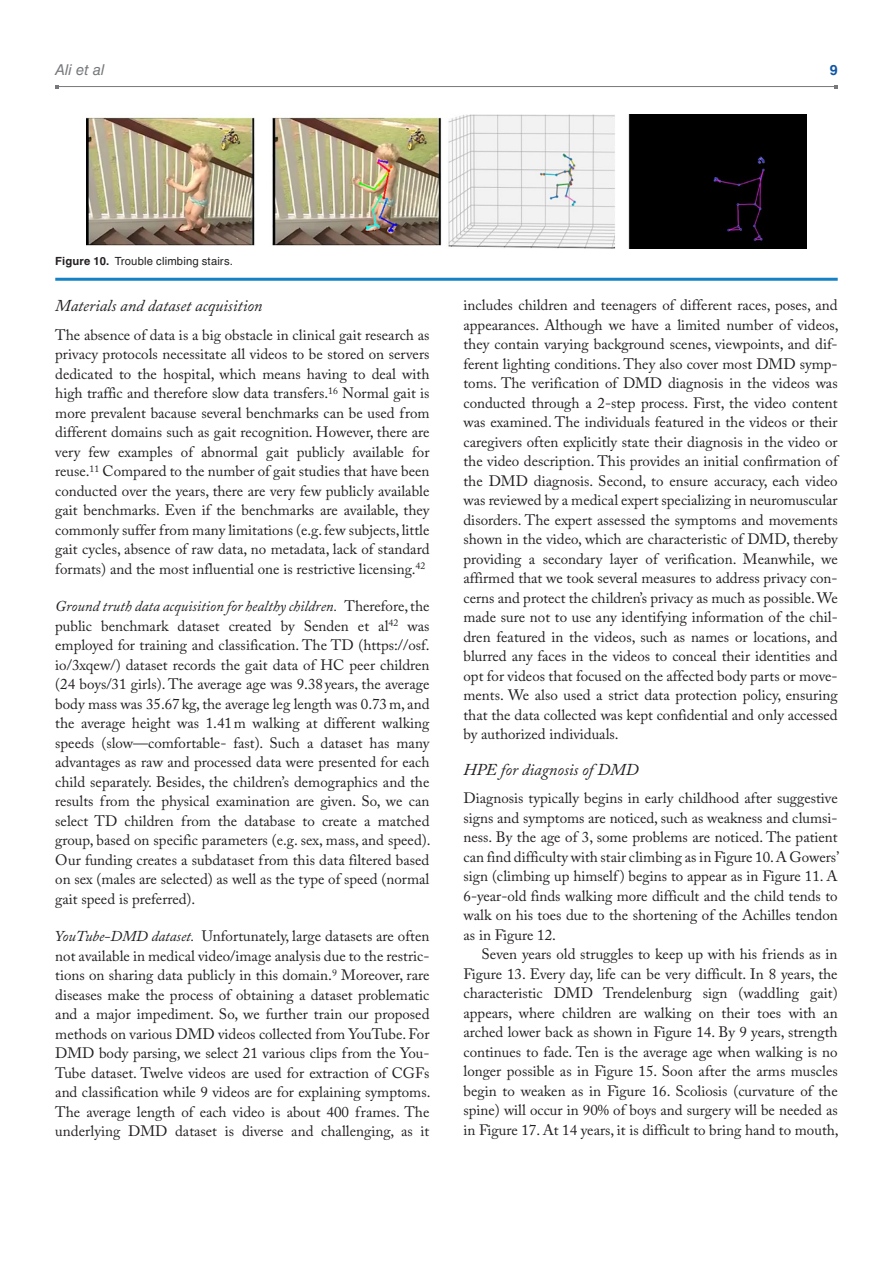
<style>
.page{position:relative;width:893px;height:1263px;background:#fff}
.page>*{position:absolute;margin:0;border:0;box-sizing:border-box;transform-origin:0 0}
.t1{font:italic 16.5px "Adobe Caslon Pro";color:#231f20}
.t2{font:15px/19.5px "Adobe Caslon Pro";color:#231f20;text-align:justify}
.t3{font:italic 15px "Helvetica LT Std";color:#76787b}
.t4{font:700 14.25px "Helvetica LT Std";color:#1055a4}
.t5{font:11.25px "Helvetica LT Std";letter-spacing:.015em;color:#231f20}
.s1{font-weight:700}
.s2{font-style:italic}
</style>
<div class="page">
<hr style="left:57px;top:86px;width:779px;height:1px;background:#76787b">
<hr style="left:55px;top:278px;width:783px;height:3px;background:#1582c5">
<img style="left:86px;top:115px;width:721px;height:133px">
<p class="t3" style="left:55px;top:61px;width:51px">Ali et al</p>
<p class="t4" style="left:830px;top:61px;width:9px">9</p>
<p class="t5" style="left:55px;top:254px;width:179px"><span class="s1">Figure 10.</span> Trouble climbing stairs.</p>
<p class="t1" style="left:55px;top:296px;width:209px">Materials and dataset acquisition</p>
<p class="t2" style="left:55px;top:325px;width:376px">The absence of data is a big obstacle in clinical gait research as privacy protocols necessitate all videos to be stored on servers dedicated to the hospital, which means having to deal with high traffic and therefore slow data transfers.<sup>16</sup> Normal gait is more prevalent bacause several benchmarks can be used from different domains such as gait recognition. However, there are very few examples of abnormal gait publicly available for reuse.<sup>11</sup> Compared to the number of gait studies that have been conducted over the years, there are very few publicly available gait benchmarks. Even if the benchmarks are available, they commonly suffer from many limitations (e.g. few subjects, little gait cycles, absence of raw data, no metadata, lack of standard formats) and the most influential one is restrictive licensing.<sup>42</sup></p>
<p class="t2" style="left:55px;top:596px;width:377px"><span class="s2">Ground truth data acquisition for healthy children.</span> Therefore, the public benchmark dataset created by Senden et al<sup>42</sup> was employed for training and classification. The TD (https://osf. io/3xqew/) dataset records the gait data of HC peer children (24 boys/31 girls). The average age was 9.38years, the average body mass was 35.67 kg, the average leg length was 0.73m, and the average height was 1.41m walking at different walking speeds (slow—comfortable- fast). Such a dataset has many advantages as raw and processed data were presented for each child separately. Besides, the children’s demographics and the results from the physical examination are given. So, we can select TD children from the database to create a matched group, based on specific parameters (e.g. sex, mass, and speed).<br>Our funding creates a subdataset from this data filtered based on sex (males are selected) as well as the type of speed (normal gait speed is preferred).</p>
<p class="t2" style="left:55px;top:926px;width:377px"><span class="s2">YouTube-DMD dataset.</span> Unfortunately, large datasets are often not available in medical video/image analysis due to the restric&shy;tions on sharing data publicly in this domain.<sup>9</sup> Moreover, rare diseases make the process of obtaining a dataset problematic and a major impediment. So, we further train our proposed methods on various DMD videos collected from YouTube. For DMD body parsing, we select 21 various clips from the You-Tube dataset. Twelve videos are used for extraction of CGFs and classification while 9 videos are for explaining symptoms.<br>The average length of each video is about 400 frames. The underlying DMD dataset is diverse and challenging, as it</p>
<p class="t2" style="left:463px;top:295px;width:377px">includes children and teenagers of different races, poses, and appearances. Although we have a limited number of videos, they contain varying background scenes, viewpoints, and dif&shy;ferent lighting conditions. They also cover most DMD symp&shy;toms. The verification of DMD diagnosis in the videos was conducted through a 2-step process. First, the video content was examined. The individuals featured in the videos or their caregivers often explicitly state their diagnosis in the video or the video description. This provides an initial confirmation of the DMD diagnosis. Second, to ensure accuracy, each video was reviewed by a medical expert specializing in neuromuscular disorders. The expert assessed the symptoms and movements shown in the video, which are characteristic of DMD, thereby providing a secondary layer of verification. Meanwhile, we affirmed that we took several measures to address privacy con&shy;cerns and protect the children’s privacy as much as possible. We made sure not to use any identifying information of the chil&shy;dren featured in the videos, such as names or locations, and blurred any faces in the videos to conceal their identities and opt for videos that focused on the affected body parts or move&shy;ments. We also used a strict data protection policy, ensuring that the data collected was kept confidential and only accessed by authorized individuals.</p>
<p class="t1" style="left:463px;top:760px;width:177px">HPE for diagnosis of DMD</p>
<p class="t2" style="left:463px;top:788px;width:377px">Diagnosis typically begins in early childhood after suggestive signs and symptoms are noticed, such as weakness and clumsi&shy;ness. By the age of 3, some problems are noticed. The patient can find difficulty with stair climbing as in Figure 10. A Gowers’ sign (climbing up himself ) begins to appear as in Figure 11. A 6-year-old finds walking more difficult and the child tends to walk on his toes due to the shortening of the Achilles tendon as in Figure 12.</p>
<p class="t2" style="left:463px;top:944px;width:377px;text-indent:18px">Seven years old struggles to keep up with his friends as in Figure 13. Every day, life can be very difficult. In 8 years, the characteristic DMD Trendelenburg sign (waddling gait) appears, where children are walking on their toes with an arched lower back as shown in Figure 14. By 9 years, strength continues to fade. Ten is the average age when walking is no longer possible as in Figure 15. Soon after the arms muscles begin to weaken as in Figure 16. Scoliosis (curvature of the spine) will occur in 90% of boys and surgery will be needed as in Figure 17. At 14 years, it is difficult to bring hand to mouth,</p>
</div>
